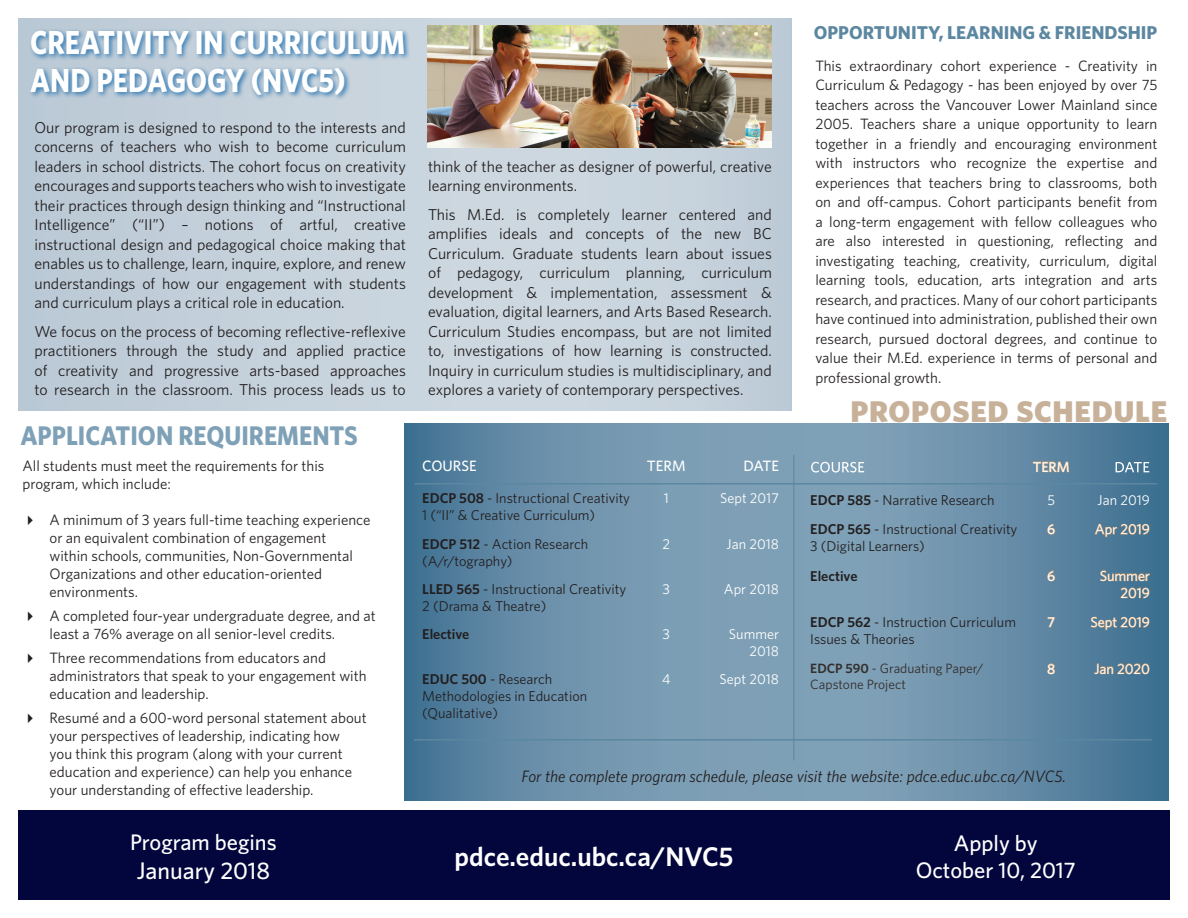
<style>
.page{position:relative;width:1188px;height:918px;background:#fff}
.page>*{position:absolute;margin:0;border:0;box-sizing:border-box;transform-origin:0 0}
.t1{font:700 33.3px/37.5px "Whitney";color:#fff;scale:.85 1}
.t2{font:900 30px "Whitney";letter-spacing:.025em;color:#c8b199}
.t3{font:700 27px "Whitney";color:#7ea1b7;scale:.91 1}
.t4{font:600 27px "Whitney";color:#fff}
.t5{font:500 24px "Whitney";color:#fff}
.t6{font:500 22.5px/27px "Whitney";color:#fff;text-align:center}
.t7{font:700 18.6px "Whitney";color:#5c87a1}
.t8{font:italic 16.5px "Whitney";color:#231f20}
.t9{font:15.75px/19.5px "Whitney";color:#231f20;text-align:justify}
.t10{font:15px/19.5px "Whitney";color:#231f20}
.t11{font:500 15px "Whitney";color:#fff}
.t12{font:14.25px/17.1px "Whitney";color:#231f20}
.t13{font:14.25px/17.1px "Whitney";color:#fff;text-align:right}
.t14{font:600 14.25px "Whitney";color:#231f20}
.t15{font:500 14.25px "Whitney";color:#fff}
.t16{font:13.5px/16.2px "Whitney";color:#352e2c}
.s1{font-weight:600}
</style>
<div class="page">
<svg style="left:404px;top:423px;width:764px;height:378px;background:#6990aa"></svg>
<div style="left:18px;top:810px;width:1152px;height:90px;background:#02063d"></div>
<div style="left:18px;top:18px;width:774px;height:393px;background:#c6d3dc"></div>
<svg style="left:1033px;top:462px;width:36px;height:10px"></svg>
<svg style="left:1048px;top:524px;width:7px;height:11px"></svg>
<svg style="left:1095px;top:524px;width:54px;height:13px"></svg>
<svg style="left:1048px;top:570px;width:7px;height:11px"></svg>
<svg style="left:1100px;top:570px;width:50px;height:11px"></svg>
<svg style="left:1121px;top:588px;width:28px;height:10px"></svg>
<svg style="left:1048px;top:617px;width:7px;height:11px"></svg>
<svg style="left:1091px;top:617px;width:58px;height:13px"></svg>
<svg style="left:1047px;top:664px;width:8px;height:10px"></svg>
<svg style="left:1094px;top:664px;width:55px;height:10px"></svg>
<div style="left:29px;top:28px;width:382px;height:74px;background:#015da7;opacity:.75"></div>
<img style="left:427px;top:26px;width:345px;height:122px">
<hr style="left:414px;top:739px;width:738px;height:2px;background:#5c87a1">
<hr style="left:415px;top:483px;width:742px;height:1px;background:#5c87a1">
<hr style="left:794px;top:454px;width:1px;height:306px;background:#5c879e">
<h1 class="t1" style="left:30px;top:23px;width:443px">CREATIVITY IN CURRICULUM<br>AND PEDAGOGY (NVC5)</h1>
<p class="t9" style="left:34px;top:117px;width:373px">Our program is designed to respond to the interests and concerns of teachers who wish to become curriculum leaders in school districts. The cohort focus on creativity encourages and supports teachers who wish to investigate their practices through design thinking and “Instructional Intelligence” (“II”) – notions of artful, creative instructional design and pedagogical choice making that enables us to challenge, learn, inquire, explore, and renew understandings of how our engagement with students and curriculum plays a critical role in education.</p>
<p class="t9" style="left:34px;top:321px;width:373px">We focus on the process of becoming reflective-reflexive practitioners through the study and applied practice of creativity and progressive arts-based approaches to research in the classroom. This process leads us to</p>
<h3 class="t3" style="left:20px;top:417px;width:372px">APPLICATION REQUIREMENTS</h3>
<p class="t10" style="left:22px;top:457px;width:303px;line-height:18px">All students must meet the requirements for this program, which include:</p>
<p class="t10" style="left:50px;top:511px;width:322px;line-height:18px">A minimum of 3 years full-time teaching experience or an equivalent combination of engagement<br>within schools, communities, Non-Governmental Organizations and other education-oriented environments.</p>
<p class="t10" style="left:50px;top:607px;width:328px;line-height:18px">A completed four-year undergraduate degree, and at least a 76% average on all senior-level credits.</p>
<p class="t10" style="left:50px;top:649px;width:319px;line-height:18px">Three recommendations from educators and administrators that speak to your engagement with education and leadership.</p>
<p class="t10" style="left:50px;top:709px;width:319px;line-height:18px">Resumé and a 600-word personal statement about your perspectives of leadership, indicating how<br>you think this program (along with your current education and experience) can help you enhance your understanding of effective leadership.</p>
<h3 class="t6" style="left:130px;top:828px;width:148px">Program begins</h3>
<h3 class="t5" style="left:137px;top:855px;width:135px">January 2018</h3>
<p class="t9" style="left:428px;top:156px;width:345px">think of the teacher as designer of powerful, creative learning environments.</p>
<p class="t9" style="left:428px;top:204px;width:345px">This M.Ed. is completely learner centered and amplifies ideals and concepts of the new BC Curriculum. Graduate students learn about issues of pedagogy, curriculum planning, curriculum development &amp; implementation, assessment &amp; evaluation, digital learners, and Arts Based Research.<br>Curriculum Studies encompass, but are not limited to, investigations of how learning is constructed.<br>Inquiry in curriculum studies is multidisciplinary, and explores a variety of contemporary perspectives.</p>
<p class="t11" style="left:422px;top:456px;width:56px">COURSE</p>
<p class="t11" style="left:647px;top:456px;width:40px">TERM</p>
<p class="t11" style="left:743px;top:456px;width:37px">DATE</p>
<p class="t12" style="left:422px;top:489px;width:209px"><span class="s1">EDCP 508</span> - Instructional Creativity<br>1 (“II” &amp; Creative Curriculum)</p>
<p class="t13" style="left:664px;top:489px;width:7px">1</p>
<p class="t13" style="left:720px;top:489px;width:60px">Sept 2017</p>
<p class="t12" style="left:422px;top:535px;width:167px"><span class="s1">EDCP 512</span> - Action Research (A/r/tography)</p>
<p class="t13" style="left:662px;top:535px;width:9px">2</p>
<p class="t13" style="left:727px;top:535px;width:54px">Jan 2018</p>
<p class="t12" style="left:422px;top:580px;width:206px"><span class="s1">LLED 565</span> - Instructional Creativity<br>2 (Drama &amp; Theatre)</p>
<p class="t13" style="left:663px;top:580px;width:9px">3</p>
<p class="t13" style="left:724px;top:580px;width:57px">Apr 2018</p>
<p class="t14" style="left:422px;top:625px;width:49px">Elective</p>
<p class="t13" style="left:663px;top:625px;width:9px">3</p>
<p class="t13" style="left:729px;top:625px;width:51px">Summer<br>2018</p>
<p class="t12" style="left:422px;top:670px;width:167px"><span class="s1">EDUC 500</span> - Research<br>Methodologies in Education (Qualitative)</p>
<p class="t13" style="left:662px;top:670px;width:10px">4</p>
<p class="t13" style="left:720px;top:670px;width:61px">Sept 2018</p>
<p class="t7" style="left:814px;top:20px;width:345px">OPPORTUNITY, LEARNING &amp; FRIENDSHIP</p>
<p class="t10" style="left:815px;top:55px;width:344px;text-align:justify">This extraordinary cohort experience - Creativity in Curriculum &amp; Pedagogy - has been enjoyed by over 75 teachers across the Vancouver Lower Mainland since 2005. Teachers share a unique opportunity to learn together in a friendly and encouraging environment with instructors who recognize the expertise and experiences that teachers bring to classrooms, both on and off-campus. Cohort participants benefit from a long-term engagement with fellow colleagues who are also interested in questioning, reflecting and investigating teaching, creativity, curriculum, digital learning tools, education, arts integration and arts research, and practices. Many of our cohort participants have continued into administration, published their own research, pursued doctoral degrees, and continue to value their M.Ed. experience in terms of personal and professional growth.</p>
<h2 class="t2" style="left:850px;top:391px;width:318px">PROPOSED SCHEDULE</h2>
<p class="t11" style="left:810px;top:457px;width:56px">COURSE</p>
<p class="t15" style="left:1033px;top:457px;width:38px">TERM</p>
<p class="t11" style="left:1114px;top:457px;width:37px">DATE</p>
<p class="t12" style="left:810px;top:491px;width:186px"><span class="s1">EDCP 585</span> - Narrative Research</p>
<p class="t13" style="left:1047px;top:491px;width:9px">5</p>
<p class="t13" style="left:1098px;top:491px;width:54px">Jan 2019</p>
<p class="t12" style="left:810px;top:520px;width:209px"><span class="s1">EDCP 565</span> - Instructional Creativity<br>3 (Digital Learners)</p>
<p class="t15" style="left:1047px;top:520px;width:10px">6</p>
<p class="t13" style="left:1095px;top:520px;width:57px">Apr 2019</p>
<p class="t14" style="left:810px;top:566px;width:49px">Elective</p>
<p class="t15" style="left:1047px;top:566px;width:10px">6</p>
<p class="t13" style="left:1100px;top:567px;width:51px">Summer<br>2019</p>
<p class="t12" style="left:810px;top:613px;width:207px"><span class="s1">EDCP 562</span> - Instruction Curriculum<br>Issues &amp; Theories</p>
<p class="t15" style="left:1047px;top:613px;width:9px">7</p>
<p class="t13" style="left:1091px;top:613px;width:61px">Sept 2019</p>
<p class="t16" style="left:810px;top:660px;width:175px"><span class="s1">EDCP 590</span> - Graduating Paper/<br>Capstone Project</p>
<p class="t15" style="left:1047px;top:659px;width:10px">8</p>
<p class="t13" style="left:1094px;top:660px;width:57px">Jan 2020</p>
<p class="t8" style="left:521px;top:766px;width:546px">For the complete program schedule, please visit the website: pdce.educ.ubc.ca/NVC5.</p>
<h3 class="t4" style="left:455px;top:838px;width:280px">pdce.educ.ubc.ca/NVC5</h3>
<h3 class="t6" style="left:916px;top:829px;width:162px">Apply by<br>October 10, 2017</h3>
</div>
